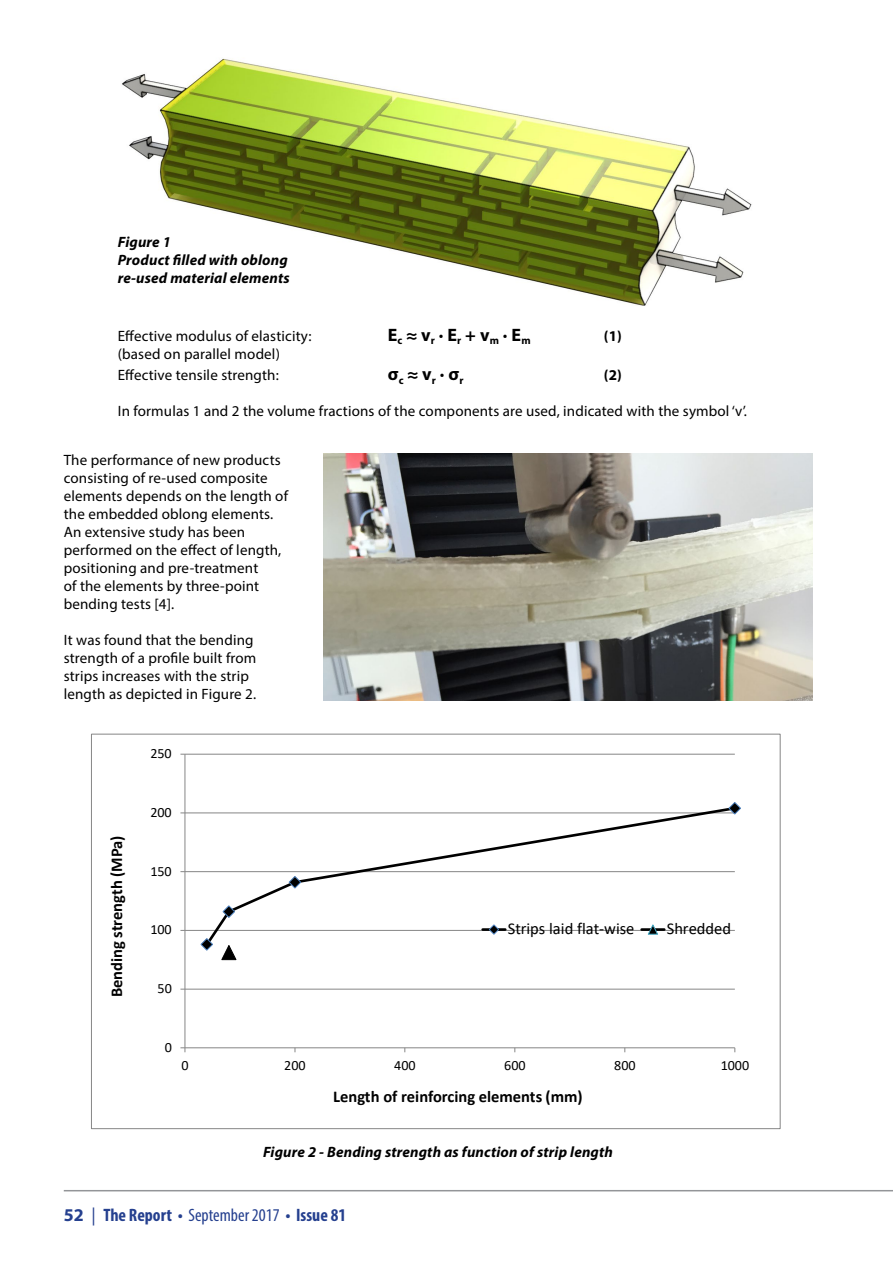
<style>
.page{position:relative;width:893px;height:1263px;background:#fff}
.page>*{position:absolute;margin:0;border:0;box-sizing:border-box;transform-origin:0 0}
.t1{font:700 condensed 18px "Myriad Pro";color:#25408f}
.t2{font:700 18px "Myriad Pro";color:#000}
.t3{font:700 16.5px "Calibri";color:#000}
.t4{font:16.5px "Calibri";color:#000}
.t5{font:15px/18px "Myriad Pro";letter-spacing:.01em;color:#000}
.t6{font:italic 700 15px/18px "Myriad Pro";letter-spacing:.01em;color:#000}
.t7{font:700 15px "Myriad Pro";color:#000}
.t8{font:14.1px "Calibri";color:#000}
.s1{font-stretch:normal}
.s2{font-weight:400;font-stretch:normal}
.s3{font-weight:400}
</style>
<div class="page">
<hr style="left:64px;top:1190px;width:829px;height:1px;background:#939598">
<img style="left:122px;top:58px;width:630px;height:248px">
<img style="left:323px;top:454px;width:489px;height:247px">
<hr style="left:185px;top:989px;width:550px;height:1px;background:#868686">
<hr style="left:185px;top:930px;width:550px;height:1px;background:#868686">
<hr style="left:185px;top:871px;width:550px;height:1px;background:#868686">
<hr style="left:185px;top:812px;width:550px;height:1px;background:#868686">
<hr style="left:185px;top:754px;width:550px;height:1px;background:#868686">
<hr style="left:184px;top:754px;width:1px;height:294px;background:#868686">
<hr style="left:185px;top:1047px;width:550px;height:1px;background:#868686">
<svg style="left:180px;top:1047px;width:5px;height:5px"></svg>
<svg style="left:203px;top:808px;width:532px;height:129px"></svg>
<svg style="left:200px;top:937px;width:14px;height:14px"></svg>
<svg style="left:222px;top:905px;width:14px;height:14px"></svg>
<svg style="left:288px;top:875px;width:14px;height:14px"></svg>
<svg style="left:728px;top:802px;width:13px;height:13px"></svg>
<svg style="left:221px;top:945px;width:16px;height:15px"></svg>
<hr style="left:483px;top:928px;width:22px;height:3px;background:#000">
<svg style="left:488px;top:924px;width:12px;height:11px"></svg>
<hr style="left:642px;top:928px;width:22px;height:3px;background:#000">
<svg style="left:647px;top:924px;width:12px;height:11px"></svg>
<p class="t6" style="left:118px;top:233px;width:173px">Figure 1<br>Product filled with oblong re-used material elements</p>
<p class="t5" style="left:118px;top:327px;width:195px">Effective modulus of elasticity:</p>
<p class="t2" style="left:388px;top:323px;width:144px">E<sub>c</sub> ≈ v<sub>r</sub> · E<sub>r</sub> + v<sub>m</sub> · E<sub>m</sub></p>
<p class="t7" style="left:604px;top:326px;width:20px">(1)</p>
<p class="t5" style="left:118px;top:343px;width:164px;line-height:21.6px">(based on parallel model)<br>Effective tensile strength:</p>
<p class="t2" style="left:388px;top:363px;width:77px">σ<sub>c</sub> ≈ v<sub>r</sub> · σ<sub>r</sub></p>
<p class="t7" style="left:604px;top:366px;width:20px">(2)</p>
<p class="t5" style="left:118px;top:402px;width:631px">In formulas 1 and 2 the volume fractions of the components are used, indicated with the symbol ‘v’.</p>
<p class="t5" style="left:64px;top:451px;width:226px">The performance of new products consisting of re-used composite elements depends on the length of the embedded oblong elements.<br>An extensive study has been performed on the effect of length, positioning and pre-treatment<br>of the elements by three-point bending tests [4].</p>
<p class="t5" style="left:64px;top:631px;width:194px">It was found that the bending strength of a profile built from strips increases with the strip length as depicted in Figure 2.</p>
<p class="t8" style="left:150px;top:744px;width:23px">250</p>
<p class="t3" style="left:105px;top:997px;width:163px;rotate:-90deg">Bending strength (MPa)</p>
<p class="t8" style="left:150px;top:802px;width:23px">200</p>
<p class="t8" style="left:150px;top:861px;width:23px">150</p>
<p class="t8" style="left:150px;top:920px;width:23px">100</p>
<p class="t8" style="left:158px;top:979px;width:16px">50</p>
<p class="t4" style="left:508px;top:917px;width:128px">Strips laid flat-wise</p>
<p class="t4" style="left:667px;top:917px;width:66px">Shredded</p>
<p class="t8" style="left:165px;top:1037px;width:9px">0</p>
<p class="t8" style="left:181px;top:1056px;width:9px">0</p>
<p class="t8" style="left:284px;top:1056px;width:23px">200</p>
<p class="t8" style="left:394px;top:1056px;width:23px">400</p>
<p class="t8" style="left:504px;top:1056px;width:23px">600</p>
<p class="t8" style="left:614px;top:1056px;width:23px">800</p>
<p class="t8" style="left:721px;top:1056px;width:30px">1000</p>
<p class="t3" style="left:333px;top:1085px;width:251px">Length of reinforcing elements (mm)</p>
<p class="t6" style="left:263px;top:1142px;width:351px">Figure 2 - Bending strength as function of strip length</p>
<p class="t1" style="left:64px;top:1204px;width:284px"><span class="s1">52</span> <span class="s2">|</span> The Report • <span class="s3">September 2017</span> • Issue 81</p>
</div>
